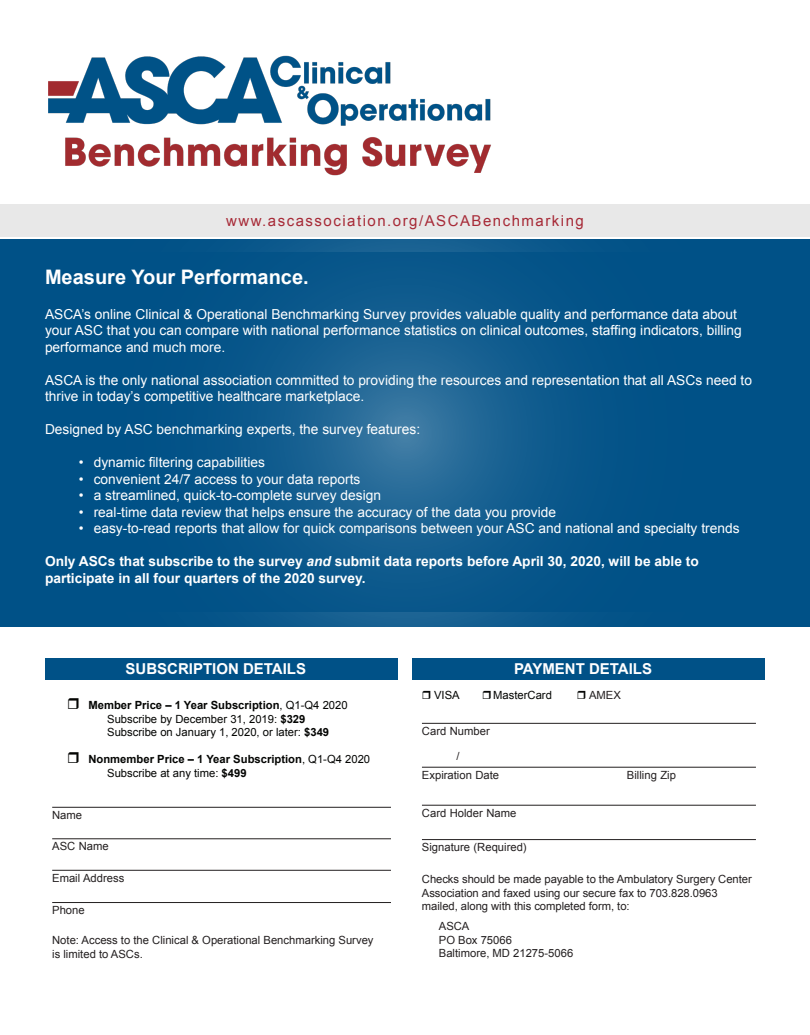
<style>
.page{position:relative;width:810px;height:1035px;background:#fff}
.page>*{position:absolute;margin:0;border:0;box-sizing:border-box;transform-origin:0 0}
.t1{font:700 20px "Arial";color:#fff}
.t2{font:15px "Arial";letter-spacing:.1em;color:#a72a37}
.t3{font:700 15px "Arial";color:#fff}
.t4{font:13.75px/16.5px "Arial";color:#fff}
.t5{font:700 13.75px/16.5px "Arial";color:#fff}
.t6{font:11.25px/13.5px "Arial";color:#231f20}
.t7{font:11.25px/13.5px "Arial";color:#040503}
.t8{font:700 11.25px/13.5px "Arial";color:#040503}
.s1{font-style:italic}
.s2{font-weight:700}
.s3{font-weight:400}
</style>
<div class="page">
<svg style="left:0;top:240px;width:810px;height:387px;background:#08568a"></svg>
<svg style="left:0;top:252px;width:810px;height:360px;background:#08568a"></svg>
<div style="left:0;top:204px;width:810px;height:33px;background:#e8e8e8"></div>
<hr style="left:52px;top:807px;width:339px;height:1px;background:#231f20">
<hr style="left:52px;top:838px;width:339px;height:1px;background:#231f20">
<hr style="left:52px;top:870px;width:339px;height:1px;background:#231f20">
<hr style="left:52px;top:902px;width:339px;height:1px;background:#231f20">
<hr style="left:422px;top:723px;width:334px;height:1px;background:#231f20">
<hr style="left:422px;top:767px;width:334px;height:1px;background:#231f20">
<hr style="left:422px;top:805px;width:334px;height:1px;background:#231f20">
<hr style="left:422px;top:839px;width:334px;height:1px;background:#231f20">
<div style="left:46px;top:658px;width:352px;height:21px;background:#005187"></div>
<div style="left:413px;top:658px;width:352px;height:21px;background:#005187"></div>
<img style="left:48px;top:55px;width:443px;height:120px">
<p class="t2" style="left:226px;top:211px;width:359px">www.ascassociation.org/ASCABenchmarking</p>
<p class="t1" style="left:45px;top:264px;width:265px">Measure Your Performance.</p>
<p class="t4" style="left:45px;top:306px;width:698px">ASCA’s online Clinical &amp; Operational Benchmarking Survey provides valuable quality and performance data about your ASC that you can compare with national performance statistics on clinical outcomes, staffing indicators, billing</p>
<p class="t4" style="left:45px;top:339px;width:182px">performance and much more.</p>
<p class="t4" style="left:45px;top:372px;width:708px">ASCA is the only national association committed to providing the resources and representation that all ASCs need to</p>
<p class="t4" style="left:45px;top:388px;width:321px">thrive in today’s competitive healthcare marketplace.</p>
<p class="t4" style="left:45px;top:421px;width:377px">Designed by ASC benchmarking experts, the survey features:</p>
<p class="t4" style="left:79px;top:454px;width:188px">• dynamic filtering capabilities</p>
<p class="t4" style="left:79px;top:471px;width:283px">• convenient 24/7 access to your data reports</p>
<p class="t4" style="left:79px;top:487px;width:304px">• a streamlined, quick-to-complete survey design</p>
<p class="t4" style="left:79px;top:504px;width:479px">• real-time data review that helps ensure the accuracy of the data you provide</p>
<p class="t4" style="left:79px;top:520px;width:662px">• easy-to-read reports that allow for quick comparisons between your ASC and national and specialty trends</p>
<p class="t5" style="left:45px;top:554px;width:655px">Only ASCs that subscribe to the survey <span class="s1">and</span> submit data reports before April 30, 2020, will be able to participate in all four quarters of the 2020 survey.</p>
<p class="t3" style="left:126px;top:659px;width:182px">SUBSCRIPTION DETAILS</p>
<p class="t3" style="left:514px;top:659px;width:140px">PAYMENT DETAILS</p>
<p class="t7" style="left:107px;top:699px;width:242px;text-indent:-19px"><span class="s2">Member Price – 1 Year Subscription</span>, Q1-Q4 2020<br>Subscribe by December 31, 2019: <span class="s2">$329<br></span>Subscribe on January 1, 2020, or later: <span class="s2">$349</span></p>
<p class="t8" style="left:107px;top:753px;width:265px;text-indent:-19px">Nonmember Price – 1 Year Subscription<span class="s3">, Q1-Q4 2020<br>Subscribe at any time:</span> $499</p>
<p class="t6" style="left:52px;top:808px;width:32px">Name</p>
<p class="t6" style="left:52px;top:840px;width:58px">ASC Name</p>
<p class="t6" style="left:52px;top:871px;width:74px">Email Address</p>
<p class="t6" style="left:52px;top:904px;width:34px">Phone</p>
<p class="t6" style="left:52px;top:934px;width:323px">Note: Access to the Clinical &amp; Operational Benchmarking Survey</p>
<p class="t6" style="left:52px;top:947px;width:92px">is limited to ASCs.</p>
<p class="t7" style="left:434px;top:688px;width:27px">VISA</p>
<p class="t7" style="left:493px;top:688px;width:60px">MasterCard</p>
<p class="t6" style="left:589px;top:688px;width:33px">AMEX</p>
<p class="t6" style="left:422px;top:724px;width:69px">Card Number</p>
<p class="t6" style="left:456px;top:749px;width:5px">/</p>
<p class="t6" style="left:422px;top:768px;width:79px">Expiration Date</p>
<p class="t6" style="left:627px;top:768px;width:51px">Billing Zip</p>
<p class="t6" style="left:422px;top:806px;width:96px">Card Holder Name</p>
<p class="t6" style="left:422px;top:841px;width:106px">Signature (Required)</p>
<p class="t6" style="left:422px;top:873px;width:331px">Checks should be made payable to the Ambulatory Surgery Center<br>Association and faxed using our secure fax to 703.828.0963 mailed, along with this completed form, to:</p>
<p class="t6" style="left:439px;top:920px;width:32px">ASCA</p>
<p class="t6" style="left:439px;top:933px;width:75px">PO Box 75066</p>
<p class="t6" style="left:439px;top:947px;width:136px">Baltimore, MD 21275-5066</p>
</div>
